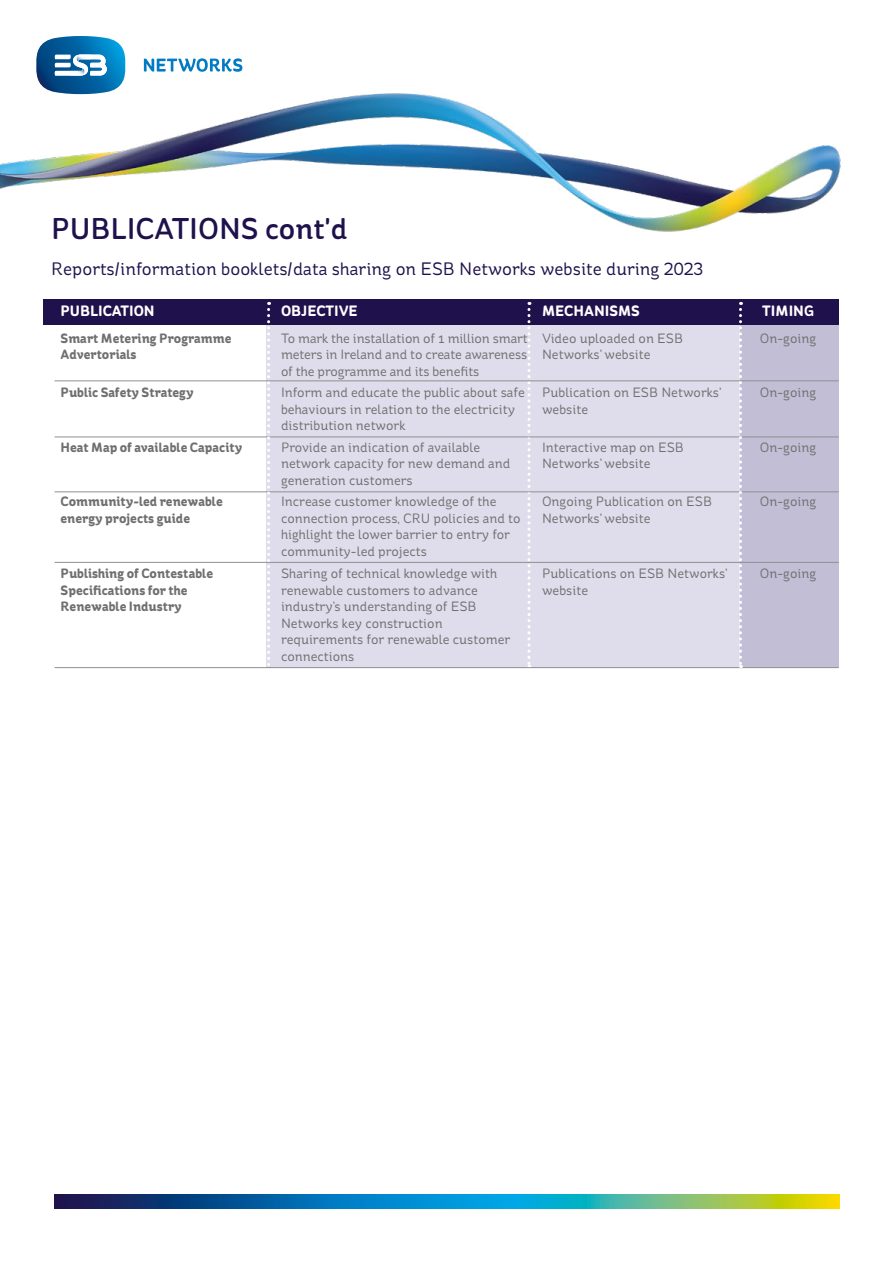
<style>
.page{position:relative;width:893px;height:1263px;background:#fff}
.page>*{position:absolute;margin:0;border:0;box-sizing:border-box;transform-origin:0 0}
.Body_text_9_5{font:500 30px "St Ryde";color:#1f114c}
.Body_text_9_5-2{font:18px "St Ryde";color:#1f114c}
.t1{font:700 15px "St Ryde";color:#fff}
.t2{font:13.5px/16.5px "St Ryde";color:#706f6f}
.t3{font:700 13.5px/16.5px "St Ryde";color:#706f6f}
</style>
<div class="page">
<svg style="left:54px;top:1195px;width:785px;height:14px;background:#338890"></svg>
<div style="left:267px;top:306px;width:572px;height:362px;background:#dfddeb"></div>
<div style="left:740px;top:306px;width:99px;height:361px;background:#c2bed6"></div>
<div style="left:43px;top:299px;width:796px;height:25px;background:#1f114c"></div>
<svg style="left:527px;top:302px;width:3px;height:365px"></svg>
<hr style="left:55px;top:562px;width:784px;height:1px;background:#909090">
<hr style="left:55px;top:491px;width:784px;height:1px;background:#909090">
<hr style="left:55px;top:437px;width:784px;height:1px;background:#909090">
<hr style="left:55px;top:380px;width:784px;height:1px;background:#909090">
<hr style="left:55px;top:667px;width:784px;height:1px;background:#909090">
<svg style="left:267px;top:302px;width:3px;height:367px"></svg>
<svg style="left:739px;top:302px;width:3px;height:366px"></svg>
<svg style="left:36px;top:36px;width:89px;height:41px"></svg>
<img style="left:70px;top:68px;width:15px;height:8px">
<svg style="left:144px;top:58px;width:98px;height:14px"></svg>
<img style="left:0;top:77px;width:841px;height:155px">
<p class="Body_text_9_5" style="left:51px;top:210px;width:298px">PUBLICATIONS cont'd</p>
<p class="Body_text_9_5-2" style="left:51px;top:258px;width:653px">Reports/information booklets/data sharing on ESB Networks website during 2023</p>
<p class="t1" style="left:61px;top:302px;width:96px">PUBLICATION</p>
<p class="t1" style="left:281px;top:302px;width:78px">OBJECTIVE</p>
<p class="t1" style="left:542px;top:302px;width:99px">MECHANISMS</p>
<p class="t1" style="left:762px;top:302px;width:53px">TIMING</p>
<p class="t3" style="left:61px;top:330px;width:173px">Smart Metering Programme<br>Advertorials</p>
<p class="t2" style="left:281px;top:330px;width:248px;text-align:justify">To mark the installation of 1 million smart meters in Ireland and to create awareness of the programme and its benefits</p>
<p class="t2" style="left:542px;top:330px;width:142px">Video uploaded on ESB<br>Networks’ website</p>
<p class="t2" style="left:760px;top:330px;width:58px">On-going</p>
<p class="t3" style="left:61px;top:385px;width:135px">Public Safety Strategy</p>
<p class="t2" style="left:281px;top:384px;width:245px">Inform and educate the public about safe behaviours in relation to the electricity distribution network</p>
<p class="t2" style="left:542px;top:384px;width:181px">Publication on ESB Networks’ website</p>
<p class="t2" style="left:760px;top:384px;width:58px">On-going</p>
<p class="t3" style="left:61px;top:439px;width:183px">Heat Map of available Capacity</p>
<p class="t2" style="left:281px;top:439px;width:231px">Provide an indication of available network capacity for new demand and generation customers</p>
<p class="t2" style="left:542px;top:439px;width:143px">Interactive map on ESB<br>Networks’ website</p>
<p class="t2" style="left:760px;top:439px;width:58px">On-going</p>
<p class="t3" style="left:61px;top:494px;width:164px">Community-led renewable energy projects guide</p>
<p class="t2" style="left:281px;top:493px;width:241px">Increase customer knowledge of the connection process, CRU policies and to highlight the lower barrier to entry for community-led projects</p>
<p class="t2" style="left:542px;top:493px;width:171px">Ongoing Publication on ESB<br>Networks’ website</p>
<p class="t2" style="left:760px;top:493px;width:58px">On-going</p>
<p class="t3" style="left:61px;top:566px;width:154px">Publishing of Contestable<br>Specifications for the<br>Renewable Industry</p>
<p class="t2" style="left:281px;top:565px;width:231px">Sharing of technical knowledge with renewable customers to advance industry’s understanding of ESB<br>Networks key construction requirements for renewable customer connections</p>
<p class="t2" style="left:542px;top:565px;width:187px">Publications on ESB Networks’ website</p>
<p class="t2" style="left:760px;top:565px;width:58px">On-going</p>
</div>
